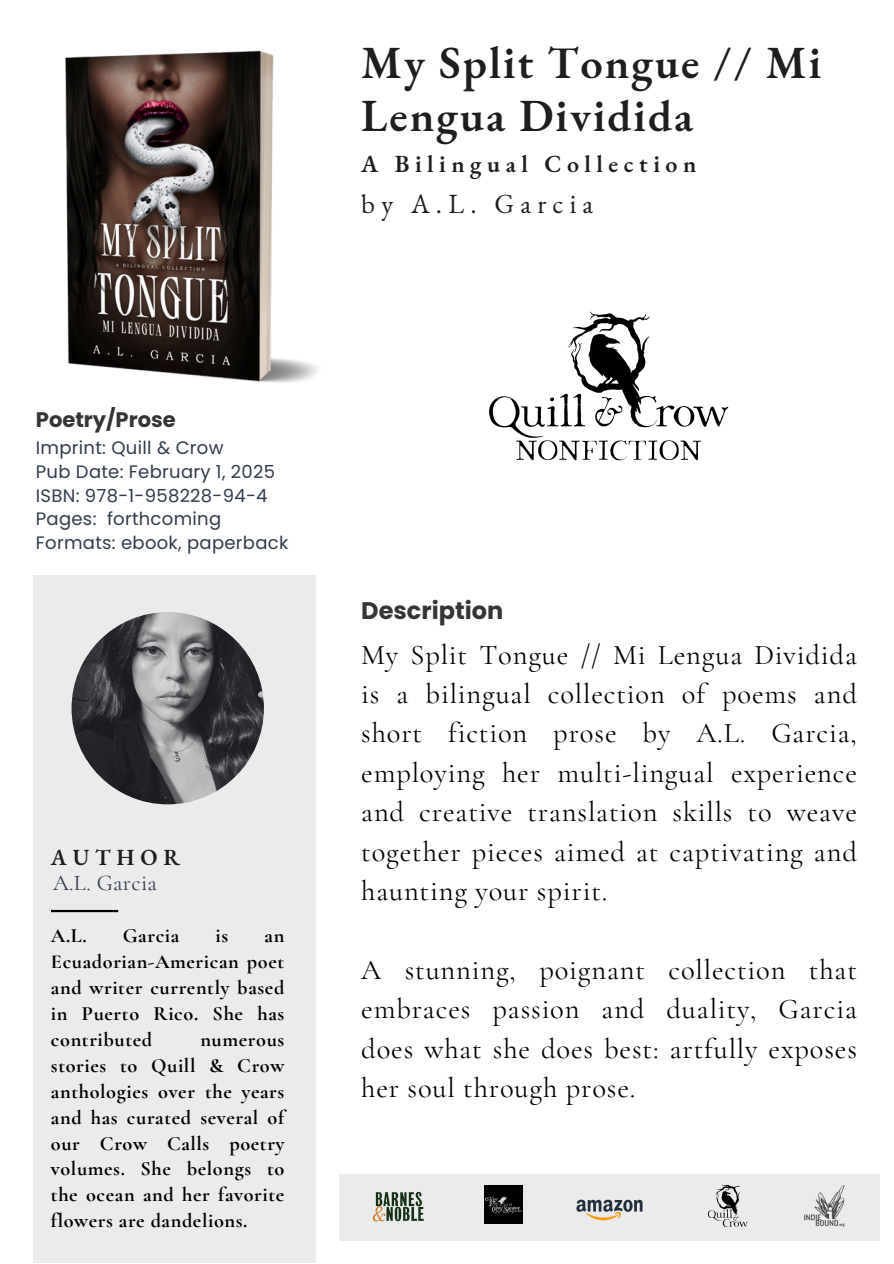
<style>
.page{position:relative;width:894px;height:1264px;background:#fff}
.page>*{position:absolute;margin:0;border:0;box-sizing:border-box;transform-origin:0 0}
.t1{font:600 44.85px/52.8px "EB Garamond";letter-spacing:.045em;color:#1d1e20}
.t2{font:28.5px/39.3px "Cormorant Garamond";letter-spacing:.03em;color:#000;text-align:justify}
.t3{font:27px "EB Garamond";letter-spacing:.23em;color:#1d1e20}
.t4{font:600 24px "EB Garamond";letter-spacing:.23em;color:#1d1e20}
.t5{font:700 24px "Poppins";color:#353535}
.t6{font:22.5px "Cormorant Garamond";letter-spacing:.015em;color:#323b4c}
.t7{font:600 22.5px "EB Garamond";letter-spacing:.26em;color:#1d1e20}
.t8{font:700 21px "Poppins";color:#353535}
.t9{font:700 20.25px/25.8px "Cormorant Garamond";letter-spacing:.03em;color:#000;text-align:justify}
.t10{font:18px "Poppins";letter-spacing:.015em;color:#323b4c}
</style>
<div class="page">
<div style="left:34px;top:575px;width:282px;height:687px;background:#ebebeb"></div>
<img style="left:72px;top:612px;width:192px;height:192px;border-radius:50%">
<hr style="left:51px;top:909px;width:67px;height:3px;background:#000">
<div style="left:339px;top:1174px;width:540px;height:66px;background:#ebebeb"></div>
<img style="left:576px;top:1199px;width:67px;height:22px">
<img style="left:484px;top:1185px;width:38px;height:38px">
<img style="left:708px;top:1184px;width:40px;height:43px">
<img style="left:373px;top:1191px;width:51px;height:31px">
<img style="left:804px;top:1185px;width:40px;height:41px">
<img style="left:65px;top:50px;width:253px;height:333px">
<img style="left:489px;top:311px;width:240px;height:150px">
<p class="t1" style="left:361px;top:36px;width:461px">My Split Tongue // Mi<br>Lengua Dividida</p>
<h5 class="t4" style="left:361px;top:148px;width:336px">A Bilingual Collection</h5>
<p class="t3" style="left:361px;top:185px;width:233px">by A.L. Garcia</p>
<p class="t8" style="left:36px;top:405px;width:141px">Poetry/Prose</p>
<p class="t10" style="left:36px;top:435px;width:189px">Imprint: Quill &amp; Crow</p>
<p class="t10" style="left:36px;top:459px;width:241px">Pub Date: February 1, 2025</p>
<p class="t10" style="left:36px;top:482px;width:233px">ISBN: 978-1-958228-94-4</p>
<h1 class="t10" style="left:36px;top:506px;width:187px">Pages: forthcoming</h1>
<h4 class="t10" style="left:36px;top:530px;width:254px">Formats: ebook, paperback</h4>
<p class="t7" style="left:51px;top:842px;width:131px">AUTHOR</p>
<h2 class="t6" style="left:53px;top:869px;width:105px">A.L. Garcia</h2>
<p class="t9" style="left:51px;top:923px;width:37px">A.L.</p>
<p class="t9" style="left:123px;top:923px;width:58px">Garcia</p>
<p class="t9" style="left:215px;top:923px;width:14px">is</p>
<p class="t9" style="left:51px;top:923px;width:235px;text-indent:213px">an Ecuadorian-American poet and writer currently based in Puerto Rico. She has contributed</p>
<p class="t9" style="left:51px;top:1026px;width:235px;text-indent:149px">numerous stories to Quill &amp; Crow anthologies over the years and has curated several of our Crow Calls poetry volumes. She belongs to the ocean and her favorite flowers are dandelions.</p>
<h3 class="t5" style="left:361px;top:594px;width:144px">Description</h3>
<p class="t2" style="left:361px;top:635px;width:497px">My Split Tongue // Mi Lengua Dividida is a bilingual collection of poems and short fiction prose by A.L. Garcia, employing her multi-lingual experience and creative translation skills to weave together pieces aimed at captivating and haunting your spirit.</p>
<p class="t2" style="left:361px;top:950px;width:497px">A stunning, poignant collection that embraces passion and duality, Garcia does what she does best: artfully exposes her soul through prose.</p>
</div>
